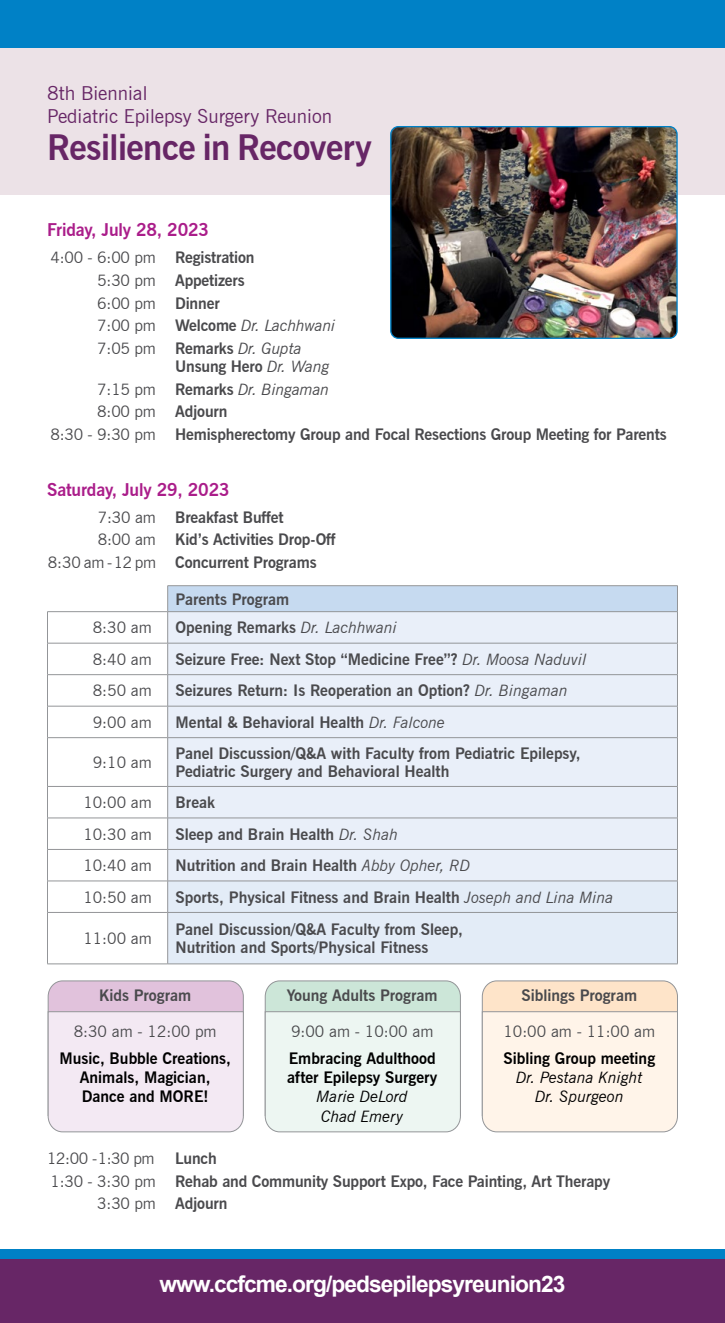
<style>
.page{position:relative;width:725px;height:1323px;background:#fff}
.page>*{position:absolute;margin:0;border:0;box-sizing:border-box;transform-origin:0 0}
.t1{font:700 35px "News Gothic BT";letter-spacing:-.015em;color:#672666}
.t2{font:700 22.75px "Arial";letter-spacing:-.04em;color:#fff}
.t3{font:19.25px/22.8px "News Gothic BT";color:#672666}
.t4{font:700 17.5px "News Gothic BT";letter-spacing:-.01em;color:#aa1d8a}
.t5{font:700 15.75px/22.9px "News Gothic BT";color:#4a4a4d}
.t6{font:15.75px "News Gothic BT";color:#4a4a4d}
.t7{font:700 15.75px/19.2px "News Gothic BT";color:#000;text-align:center}
.t8{font:italic 15.75px/19.2px "News Gothic BT";color:#000}
.t9{font:italic 15.75px "News Gothic BT";letter-spacing:-.01em;color:#4a4a4d}
.s1{font-weight:400}
.s2{font-weight:400;font-style:italic}
.s3{font-style:normal}
.s4{font-weight:700;font-style:normal}
</style>
<div class="page">
<div style="left:0;top:29px;width:724px;height:166px;background:#ece2e7"></div>
<div style="left:0;top:0;width:724px;height:47px;background:#0081c6"></div>
<svg style="left:48px;top:612px;width:119px;height:352px"></svg>
<div style="left:168px;top:586px;width:509px;height:26px;background:#c6daf0"></div>
<div style="left:168px;top:612px;width:509px;height:269px;background:#e9eff9"></div>
<div style="left:168px;top:882px;width:509px;height:82px;background:#e3ecf7"></div>
<hr style="left:167px;top:585px;width:510px;height:1px;background:#939598">
<svg style="left:167px;top:586px;width:1px;height:25px"></svg>
<svg style="left:677px;top:586px;width:1px;height:25px"></svg>
<hr style="left:47px;top:611px;width:121px;height:1px;background:#939598">
<hr style="left:47px;top:612px;width:1px;height:31px;background:#939598">
<hr style="left:168px;top:611px;width:509px;height:1px;background:#939598">
<hr style="left:167px;top:612px;width:1px;height:31px;background:#939598">
<hr style="left:677px;top:612px;width:1px;height:31px;background:#939598">
<hr style="left:47px;top:643px;width:121px;height:1px;background:#939598">
<hr style="left:47px;top:643px;width:1px;height:31px;background:#939598">
<hr style="left:168px;top:643px;width:509px;height:1px;background:#939598">
<hr style="left:167px;top:643px;width:1px;height:31px;background:#939598">
<hr style="left:677px;top:643px;width:1px;height:31px;background:#939598">
<hr style="left:47px;top:674px;width:121px;height:1px;background:#939598">
<hr style="left:47px;top:675px;width:1px;height:31px;background:#939598">
<hr style="left:168px;top:674px;width:509px;height:1px;background:#939598">
<hr style="left:167px;top:675px;width:1px;height:31px;background:#939598">
<hr style="left:677px;top:675px;width:1px;height:31px;background:#939598">
<hr style="left:47px;top:706px;width:121px;height:1px;background:#939598">
<hr style="left:47px;top:706px;width:1px;height:31px;background:#939598">
<hr style="left:168px;top:706px;width:509px;height:1px;background:#939598">
<hr style="left:167px;top:706px;width:1px;height:31px;background:#939598">
<hr style="left:677px;top:706px;width:1px;height:31px;background:#939598">
<hr style="left:47px;top:737px;width:121px;height:1px;background:#939598">
<hr style="left:47px;top:738px;width:1px;height:48px;background:#939598">
<hr style="left:168px;top:737px;width:509px;height:1px;background:#939598">
<hr style="left:167px;top:738px;width:1px;height:48px;background:#939598">
<hr style="left:677px;top:738px;width:1px;height:48px;background:#939598">
<hr style="left:47px;top:786px;width:121px;height:1px;background:#939598">
<hr style="left:47px;top:787px;width:1px;height:31px;background:#939598">
<hr style="left:168px;top:786px;width:509px;height:1px;background:#939598">
<hr style="left:167px;top:787px;width:1px;height:31px;background:#939598">
<hr style="left:677px;top:787px;width:1px;height:31px;background:#939598">
<hr style="left:47px;top:818px;width:121px;height:1px;background:#939598">
<hr style="left:47px;top:818px;width:1px;height:31px;background:#939598">
<hr style="left:168px;top:818px;width:509px;height:1px;background:#939598">
<hr style="left:167px;top:818px;width:1px;height:31px;background:#939598">
<hr style="left:677px;top:818px;width:1px;height:31px;background:#939598">
<hr style="left:47px;top:849px;width:121px;height:1px;background:#939598">
<hr style="left:47px;top:850px;width:1px;height:31px;background:#939598">
<hr style="left:168px;top:849px;width:509px;height:1px;background:#939598">
<hr style="left:167px;top:850px;width:1px;height:31px;background:#939598">
<hr style="left:677px;top:850px;width:1px;height:31px;background:#939598">
<hr style="left:47px;top:881px;width:121px;height:1px;background:#939598">
<hr style="left:47px;top:881px;width:1px;height:31px;background:#939598">
<hr style="left:168px;top:881px;width:509px;height:1px;background:#939598">
<hr style="left:167px;top:881px;width:1px;height:31px;background:#939598">
<hr style="left:677px;top:881px;width:1px;height:31px;background:#939598">
<hr style="left:47px;top:912px;width:121px;height:1px;background:#939598">
<hr style="left:47px;top:913px;width:1px;height:51px;background:#939598">
<hr style="left:168px;top:912px;width:509px;height:1px;background:#939598">
<hr style="left:167px;top:913px;width:1px;height:51px;background:#939598">
<hr style="left:677px;top:913px;width:1px;height:51px;background:#939598">
<hr style="left:47px;top:964px;width:121px;height:1px;background:#939598">
<hr style="left:168px;top:964px;width:509px;height:1px;background:#939598">
<svg style="left:48px;top:980px;width:196px;height:152px;background:#ebdeeb"></svg>
<svg style="left:265px;top:980px;width:196px;height:152px;background:#e3efe9"></svg>
<svg style="left:482px;top:980px;width:195px;height:152px;background:#fceee1"></svg>
<div style="left:0;top:1249px;width:724px;height:67px;background:#0081c6"></div>
<div style="left:0;top:1260px;width:724px;height:63px;background:#672666"></div>
<img style="left:392px;top:127px;width:285px;height:211px">
<div style="left:390px;top:126px;width:287px;height:213px;border:1px solid #0081c6;border-radius:8px"></div>
<p class="t3" style="left:47px;top:82px;width:286px">8th Biennial<br>Pediatric Epilepsy Surgery Reunion</p>
<h1 class="t1" style="left:47px;top:126px;width:326px">Resilience in Recovery</h1>
<p class="t4" style="left:47px;top:219px;width:163px">Friday, July 28, 2023</p>
<p class="t5" style="left:97px;top:246px;width:240px;text-indent:-47px"><span class="s1">4:00 - 6:00 pm</span> Registration<br><span class="s1">5:30 pm</span> Appetizers<br><span class="s1">6:00 pm</span> Dinner<br><span class="s1">7:00 pm</span> Welcome <span class="s2">Dr. Lachhwani<br></span><span class="s1">7:05 pm</span> Remarks <span class="s2">Dr. Gupta</span></p>
<p class="t5" style="left:175px;top:355px;width:156px">Unsung Hero <span class="s2">Dr. Wang</span></p>
<p class="t9" style="left:97px;top:380px;width:233px"><span class="s3">7:15 pm</span> <span class="s4">Remarks</span> Dr. Bingaman</p>
<p class="t5" style="left:97px;top:400px;width:132px"><span class="s1">8:00 pm</span> Adjourn</p>
<p class="t5" style="left:50px;top:423px;width:617px"><span class="s1">8:30 - 9:30 pm</span> Hemispherectomy Group and Focal Resections Group Meeting for Parents</p>
<p class="t4" style="left:47px;top:479px;width:184px">Saturday, July 29, 2023</p>
<p class="t5" style="left:98px;top:505px;width:187px"><span class="s1">7:30 am</span> Breakfast Buffet</p>
<p class="t5" style="left:98px;top:528px;width:239px"><span class="s1">8:00 am</span> Kid’s Activities Drop-Off</p>
<p class="t5" style="left:48px;top:551px;width:270px"><span class="s1">8:30 am -12 pm</span> Concurrent Programs</p>
<p class="t5" style="left:175px;top:587px;width:115px">Parents Program</p>
<p class="t6" style="left:93px;top:618px;width:61px">8:30 am</p>
<p class="t5" style="left:175px;top:616px;width:223px">Opening Remarks <span class="s2">Dr. Lachhwani</span></p>
<p class="t6" style="left:93px;top:650px;width:61px">8:40 am</p>
<p class="t5" style="left:175px;top:648px;width:412px">Seizure Free: Next Stop “Medicine Free”? <span class="s2">Dr. Moosa Naduvil</span></p>
<p class="t6" style="left:93px;top:681px;width:61px">8:50 am</p>
<p class="t5" style="left:175px;top:679px;width:393px">Seizures Return: Is Reoperation an Option? <span class="s2">Dr. Bingaman</span></p>
<p class="t6" style="left:93px;top:713px;width:61px">9:00 am</p>
<p class="t5" style="left:175px;top:711px;width:271px">Mental &amp; Behavioral Health <span class="s2">Dr. Falcone</span></p>
<p class="t6" style="left:93px;top:753px;width:61px">9:10 am</p>
<p class="t5" style="left:175px;top:745px;width:406px;line-height:17.5px">Panel Discussion/Q&amp;A with Faculty from Pediatric Epilepsy,<br>Pediatric Surgery and Behavioral Health</p>
<p class="t6" style="left:83px;top:793px;width:70px">10:00 am</p>
<p class="t5" style="left:175px;top:791px;width:41px">Break</p>
<p class="t6" style="left:83px;top:825px;width:70px">10:30 am</p>
<p class="t5" style="left:175px;top:822px;width:224px">Sleep and Brain Health <span class="s2">Dr. Shah</span></p>
<p class="t6" style="left:83px;top:856px;width:70px">10:40 am</p>
<p class="t5" style="left:175px;top:854px;width:296px">Nutrition and Brain Health <span class="s2">Abby Opher, RD</span></p>
<p class="t6" style="left:83px;top:888px;width:70px">10:50 am</p>
<p class="t5" style="left:175px;top:885px;width:439px">Sports, Physical Fitness and Brain Health <span class="s2">Joseph and Lina Mina</span></p>
<p class="t6" style="left:83px;top:929px;width:70px">11:00 am</p>
<p class="t5" style="left:175px;top:921px;width:289px;line-height:17.5px">Panel Discussion/Q&amp;A Faculty from Sleep,<br>Nutrition and Sports/Physical Fitness</p>
<p class="t5" style="left:99px;top:984px;width:94px">Kids Program</p>
<p class="t6" style="left:74px;top:1022px;width:144px">8:30 am - 12:00 pm</p>
<p class="t7" style="left:59px;top:1048px;width:173px">Music, Bubble Creations,<br>Animals, Magician,<br>Dance and MORE!</p>
<p class="t5" style="left:287px;top:984px;width:152px">Young Adults Program</p>
<p class="t6" style="left:291px;top:1022px;width:144px">9:00 am - 10:00 am</p>
<p class="t7" style="left:287px;top:1048px;width:152px;text-align:left">Embracing Adulthood after Epilepsy Surgery</p>
<p class="t8" style="left:316px;top:1087px;width:93px">Marie DeLord<br>Chad Emery</p>
<p class="t5" style="left:521px;top:984px;width:117px">Siblings Program</p>
<p class="t6" style="left:503px;top:1022px;width:153px">10:00 am - 11:00 am</p>
<p class="t7" style="left:503px;top:1048px;width:153px">Sibling Group meeting</p>
<p class="t8" style="left:516px;top:1068px;width:128px;text-align:center">Dr. Pestana Knight<br>Dr. Spurgeon</p>
<p class="t6" style="left:47px;top:1149px;width:109px">12:00 - 1:30 pm</p>
<p class="t5" style="left:175px;top:1146px;width:43px">Lunch</p>
<p class="t5" style="left:50px;top:1169px;width:561px"><span class="s1">1:30 - 3:30 pm</span> Rehab and Community Support Expo, Face Painting, Art Therapy</p>
<p class="t5" style="left:97px;top:1192px;width:132px"><span class="s1">3:30 pm</span> Adjourn</p>
<h2 class="t2" style="left:159px;top:1269px;width:407px">www.ccfcme.org/pedsepilepsyreunion23</h2>
</div>
